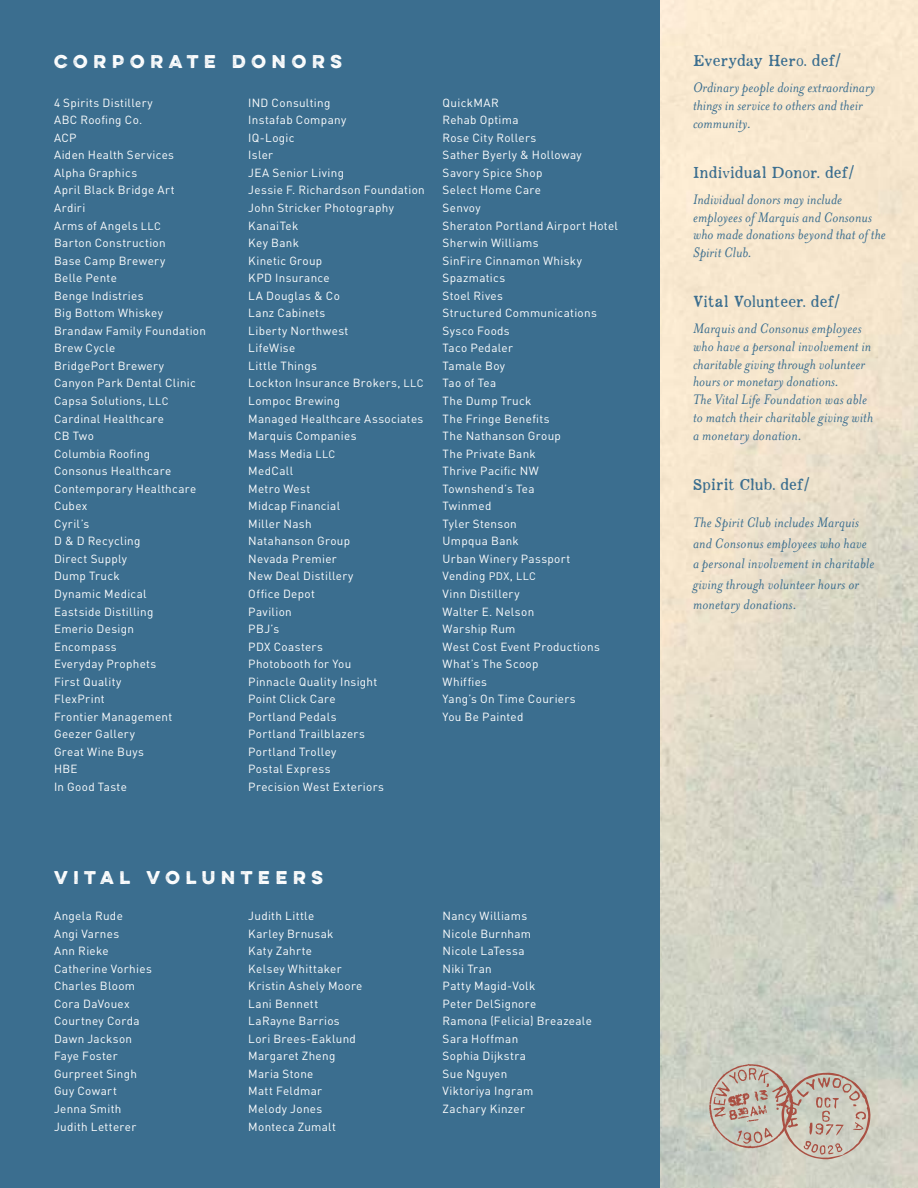
<style>
.page{position:relative;width:918px;height:1188px;background:#fff}
.page>*{position:absolute;margin:0;border:0;box-sizing:border-box;transform-origin:0 0}
.t1{font:700 16.5px "Eveleth";letter-spacing:.35em;color:#fff}
.t2{font:italic 15.9px/17.7px "Mrs Eaves";letter-spacing:.01em;color:#3b6e8f}
.t3{font:900 15.9px "Appareo";letter-spacing:.005em;color:#3b6e8f}
.t4{font:11.7px/17.5px "DIN";letter-spacing:.03em;color:#fff}
.s1{font-size:10.65px}
</style>
<div class="page">
<img style="left:659px;top:0;width:259px;height:1188px">
<svg style="left:709px;top:1064px;width:162px;height:95px;background:#c5b9ac"></svg>
<div style="left:0;top:0;width:659px;height:1188px;background:#3b6e8f"></div>
<h1 class="t1" style="left:54px;top:49px;width:65px">CORPO</h1>
<h1 class="t1" style="left:150px;top:49px;width:107px">RATE DONO</h1>
<h1 class="t1" style="left:312px;top:49px;width:32px">R S</h1>
<p class="t4" style="left:54px;top:94px;width:154px">4 Spirits Distillery<br>ABC Roofing Co.<br>ACP<br>Aiden Health Services<br>Alpha Graphics<br>April Black Bridge Art<br>Ardiri<br>Arms of Angels <span class="s1">LLC<br></span>Barton Construction<br>Base Camp Brewery<br>Belle Pente<br>Benge Indistries<br>Big Bottom Whiskey<br>Brandaw Family Foundation<br>Brew Cycle<br>BridgePort Brewery<br>Canyon Park Dental Clinic<br>Capsa Solutions, <span class="s1">LLC<br></span>Cardinal Healthcare<br>CB Two<br>Columbia Roofing<br>Consonus Healthcare<br>Contemporary Healthcare<br>Cubex<br>Cyril’s<br>D &amp; D Recycling<br>Direct Supply<br>Dump Truck<br>Dynamic Medical<br>Eastside Distilling<br>Emerio Design<br>Encompass<br>Everyday Prophets<br>First Quality<br>FlexPrint<br>Frontier Management<br>Geezer Gallery<br>Great Wine Buys<br>HBE<br>In Good Taste</p>
<p class="t4" style="left:248px;top:94px;width:178px">IND Consulting<br>Instafab Company<br>IQ-Logic<br>Isler<br>JEA Senior Living<br>Jessie F. Richardson Foundation<br>John Stricker Photography<br>KanaiTek<br>Key Bank<br>Kinetic Group<br>KPD Insurance<br>LA Douglas &amp; Co<br>Lanz Cabinets<br>Liberty Northwest<br>LifeWise<br>Little Things<br>Lockton Insurance Brokers, <span class="s1">LLC<br></span>Lompoc Brewing<br>Managed Healthcare Associates<br>Marquis Companies<br>Mass Media <span class="s1">LLC<br></span>MedCall<br>Metro West<br>Midcap Financial<br>Miller Nash<br>Natahanson Group<br>Nevada Premier<br>New Deal Distillery<br>Office Depot<br>Pavilion<br>PBJ’s<br>PDX Coasters<br>Photobooth for You<br>Pinnacle Quality Insight<br>Point Click Care<br>Portland Pedals<br>Portland Trailblazers<br>Portland Trolley<br>Postal Express<br>Precision West Exteriors</p>
<p class="t4" style="left:443px;top:94px;width:177px">QuickMAR<br>Rehab Optima<br>Rose City Rollers<br>Sather Byerly &amp; Holloway<br>Savory Spice Shop<br>Select Home Care<br>Senvoy<br>Sheraton Portland Airport Hotel<br>Sherwin Williams<br>SinFire Cinnamon Whisky<br>Spazmatics<br>Stoel Rives<br>Structured Communications<br>Sysco Foods<br>Taco Pedaler<br>Tamale Boy<br>Tao of Tea<br>The Dump Truck<br>The Fringe Benefits<br>The Nathanson Group<br>The Private Bank<br>Thrive Pacific NW<br>Townshend’s Tea<br>Twinmed<br>Tyler Stenson<br>Umpqua Bank<br>Urban Winery Passport<br>Vending <span class="s1">PDX</span>, <span class="s1">LLC<br></span>Vinn Distillery<br>Walter E. Nelson<br>Warship Rum<br>West Cost Event Productions<br>What’s The Scoop<br>Whiffies<br>Yang’s On Time Couriers<br>You Be Painted</p>
<h1 class="t1" style="left:54px;top:865px;width:54px">VITAL</h1>
<h1 class="t1" style="left:147px;top:865px;width:27px">V OL</h1>
<h1 class="t1" style="left:202px;top:865px;width:123px">UNTEERS</h1>
<p class="t4" style="left:54px;top:907px;width:99px">Angela Rude<br>Angi Varnes<br>Ann Rieke<br>Catherine Vorhies<br>Charles Bloom<br>Cora DaVouex<br>Courtney Corda<br>Dawn Jackson<br>Faye Foster<br>Gurpreet Singh<br>Guy Cowart<br>Jenna Smith<br>Judith Letterer</p>
<p class="t4" style="left:248px;top:907px;width:116px">Judith Little<br>Karley Brnusak<br>Katy Zahrte<br>Kelsey Whittaker<br>Kristin Ashely Moore<br>Lani Bennett<br>LaRayne Barrios<br>Lori Brees-Eaklund<br>Margaret Zheng<br>Maria Stone<br>Matt Feldmar<br>Melody Jones<br>Monteca Zumalt</p>
<p class="t4" style="left:443px;top:907px;width:151px">Nancy Williams<br>Nicole Burnham<br>Nicole LaTessa<br>Niki Tran<br>Patty Magid-Volk<br>Peter DelSignore<br>Ramona (Felicia) Breazeale<br>Sara Hoffman<br>Sophia Dijkstra<br>Sue Nguyen<br>Viktoriya Ingram<br>Zachary Kinzer</p>
<h2 class="t3" style="left:693px;top:50px;width:150px">Everyday Hero. def/</h2>
<h2 class="t2" style="left:693px;top:79px;width:184px">Ordinary people doing extraordinary things in service to others and their community.</h2>
<h2 class="t3" style="left:693px;top:161px;width:163px">Individual Donor. def/</h2>
<h2 class="t2" style="left:693px;top:190px;width:194px">Individual donors may include employees of Marquis and Consonus who made donations beyond that of the<br>Spirit Club.</h2>
<h2 class="t3" style="left:693px;top:291px;width:149px">Vital Volunteer. def/</h2>
<h2 class="t2" style="left:693px;top:320px;width:182px">Marquis and Consonus employees who have a personal involvement in charitable giving through volunteer hours or monetary donations.<br>The Vital Life Foundation was able to match their charitable giving with a monetary donation.</h2>
<h2 class="t3" style="left:693px;top:473px;width:118px">Spirit Club. def/</h2>
<h2 class="t2" style="left:693px;top:512px;width:183px;line-height:20.5px">The Spirit Club includes Marquis and Consonus employees who have a personal involvement in charitable giving through volunteer hours or monetary donations.</h2>
</div>
